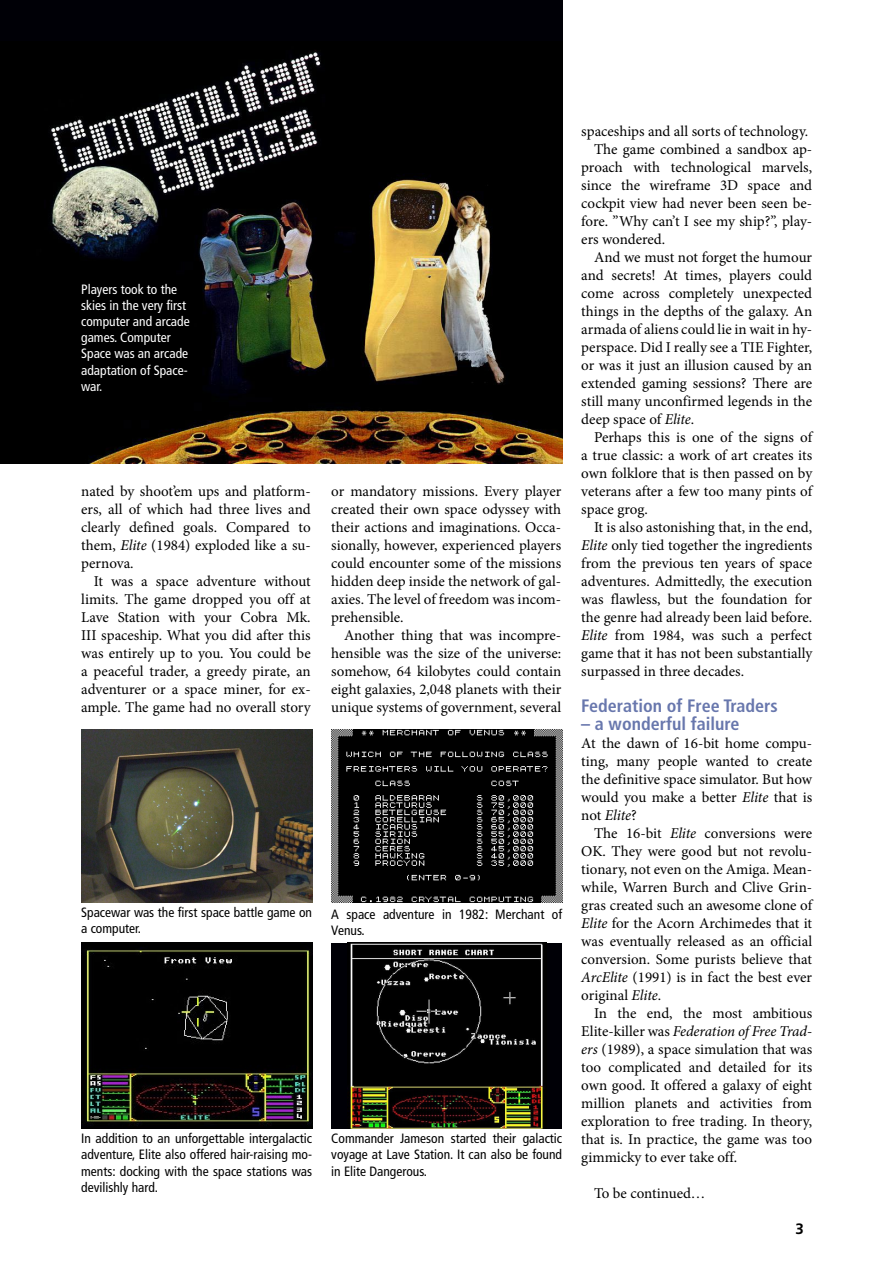
<style>
.page{position:relative;width:893px;height:1263px;background:#fff}
.page>*{position:absolute;margin:0;border:0;box-sizing:border-box;transform-origin:0 0}
.t1{font:700 condensed 18px "Frutiger LT Std";color:#6877ad}
.t2{font:15px/18px "Minion Pro";color:#000;text-align:justify}
.t3{font:700 15px "Frutiger LT Std";color:#000}
.t4{font:condensed 13.5px/16.2px "Frutiger LT Std";color:#000}
.t5{font:condensed 13.5px/16.2px "Frutiger LT Std";color:#fff}
.s1{font-style:italic}
</style>
<div class="page">
<img style="left:331px;top:729px;width:231px;height:173px">
<img style="left:81px;top:729px;width:231px;height:173px">
<div style="left:0;top:0;width:562px;height:463px;background:#000006"></div>
<img style="left:51px;top:50px;width:511px;height:413px">
<img style="left:81px;top:943px;width:231px;height:186px">
<div style="left:331px;top:943px;width:231px;height:186px;background:#000006"></div>
<img style="left:350px;top:943px;width:194px;height:186px">
<p class="t5" style="left:81px;top:281px;width:110px">Players took to the skies in the very first computer and arcade games. Computer<br>Space was an arcade adaptation of Space&shy;war.</p>
<p class="t2" style="left:81px;top:482px;width:231px">nated by shoot’em ups and platform&shy;ers, all of which had three lives and clearly defined goals. Compared to them, <span class="s1">Elite</span> (1984) exploded like a su&shy;pernova.</p>
<p class="t2" style="left:81px;top:572px;width:231px;text-indent:13px">It was a space adventure without limits. The game dropped you off at Lave Station with your Cobra Mk.<br>III spaceship. What you did after this was entirely up to you. You could be a peaceful trader, a greedy pirate, an adventurer or a space miner, for ex&shy;ample. The game had no overall story</p>
<p class="t2" style="left:331px;top:482px;width:232px">or mandatory missions. Every player created their own space odyssey with their actions and imaginations. Occa&shy;sionally, however, experienced players could encounter some of the missions hidden deep inside the network of gal&shy;axies. The level of freedom was incom&shy;prehensible.</p>
<p class="t2" style="left:331px;top:626px;width:232px;text-indent:13px">Another thing that was incompre&shy;hensible was the size of the universe: somehow, 64 kilobytes could contain eight galaxies, 2,048 planets with their unique systems of government, several</p>
<p class="t4" style="left:81px;top:904px;width:232px">Spacewar was the first space battle game on a computer.</p>
<p class="t4" style="left:331px;top:906px;width:232px">A space adventure in 1982: Merchant of<br>Venus.</p>
<p class="t4" style="left:81px;top:1130px;width:232px;text-align:justify">In addition to an unforgettable intergalactic adventure, Elite also offered hair-raising mo&shy;ments: docking with the space stations was devilishly hard.</p>
<p class="t4" style="left:331px;top:1130px;width:232px;text-align:justify">Commander Jameson started their galactic voyage at Lave Station. It can also be found in Elite Dangerous.</p>
<p class="t2" style="left:581px;top:122px;width:228px">spaceships and all sorts of technology.</p>
<p class="t2" style="left:594px;top:140px;width:220px">The game combined a sandbox ap-</p>
<p class="t2" style="left:581px;top:158px;width:232px">proach with technological marvels,</p>
<p class="t2" style="left:581px;top:176px;width:232px">since the wireframe 3D space and</p>
<p class="t2" style="left:581px;top:194px;width:232px">cockpit view had never been seen be-</p>
<p class="t2" style="left:581px;top:212px;width:232px">fore. ”Why can’t I see my ship?”, play-</p>
<p class="t2" style="left:581px;top:230px;width:85px">ers wondered.</p>
<p class="t2" style="left:594px;top:248px;width:220px">And we must not forget the humour</p>
<p class="t2" style="left:581px;top:266px;width:232px">and secrets! At times, players could</p>
<p class="t2" style="left:581px;top:284px;width:232px">come across completely unexpected</p>
<p class="t2" style="left:581px;top:302px;width:232px">things in the depths of the galaxy. An</p>
<p class="t2" style="left:581px;top:320px;width:232px">armada of aliens could lie in wait in hy-</p>
<p class="t2" style="left:581px;top:338px;width:232px">perspace. Did I really see a TIE Fighter,</p>
<p class="t2" style="left:581px;top:356px;width:232px">or was it just an illusion caused by an</p>
<p class="t2" style="left:581px;top:374px;width:232px">extended gaming sessions? There are</p>
<p class="t2" style="left:581px;top:392px;width:232px">still many unconfirmed legends in the</p>
<p class="t2" style="left:581px;top:410px;width:115px">deep space of <span class="s1">Elite</span>.</p>
<p class="t2" style="left:594px;top:428px;width:220px">Perhaps this is one of the signs of</p>
<p class="t2" style="left:581px;top:446px;width:232px">a true classic: a work of art creates its</p>
<p class="t2" style="left:581px;top:464px;width:232px">own folklore that is then passed on by</p>
<p class="t2" style="left:581px;top:482px;width:232px">veterans after a few too many pints of</p>
<p class="t2" style="left:581px;top:500px;width:68px">space grog.</p>
<p class="t2" style="left:594px;top:518px;width:220px">It is also astonishing that, in the end,</p>
<p class="t2" style="left:581px;top:536px;width:232px"><span class="s1">Elite</span> only tied together the ingredients</p>
<p class="t2" style="left:581px;top:554px;width:232px">from the previous ten years of space</p>
<p class="t2" style="left:581px;top:572px;width:232px">adventures. Admittedly, the execution</p>
<p class="t2" style="left:581px;top:590px;width:232px">was flawless, but the foundation for</p>
<p class="t2" style="left:581px;top:608px;width:232px">the genre had already been laid before.</p>
<p class="t2" style="left:581px;top:626px;width:232px"><span class="s1">Elite</span> from 1984, was such a perfect</p>
<p class="t2" style="left:581px;top:644px;width:232px">game that it has not been substantially</p>
<p class="t2" style="left:581px;top:662px;width:164px">surpassed in three decades.</p>
<p class="t1" style="left:581px;top:695px;width:198px">Federation of Free Traders</p>
<p class="t1" style="left:581px;top:713px;width:160px">– a wonderful failure</p>
<p class="t2" style="left:581px;top:734px;width:232px">At the dawn of 16-bit home compu&shy;ting, many people wanted to create the definitive space simulator. But how would you make a better <span class="s1">Elite</span> that is not <span class="s1">Elite</span>?</p>
<p class="t2" style="left:581px;top:824px;width:232px;text-indent:13px">The 16-bit <span class="s1">Elite</span> conversions were OK. They were good but not revolu&shy;tionary, not even on the Amiga. Mean&shy;while, Warren Burch and Clive Grin&shy;gras created such an awesome clone of <span class="s1">Elite</span> for the Acorn Archimedes that it was eventually released as an official conversion. Some purists believe that <span class="s1">ArcElite</span> (1991) is in fact the best ever original <span class="s1">Elite</span>.</p>
<p class="t2" style="left:581px;top:1004px;width:232px;text-indent:13px">In the end, the most ambitious Elite-killer was <span class="s1">Federation of Free Trad&shy;ers</span> (1989), a space simulation that was too complicated and detailed for its own good. It offered a galaxy of eight million planets and activities from exploration to free trading. In theory, that is. In practice, the game was too gimmicky to ever take off.</p>
<p class="t2" style="left:594px;top:1184px;width:113px">To be continued…</p>
<p class="t3" style="left:795px;top:1220px;width:10px">3</p>
</div>
